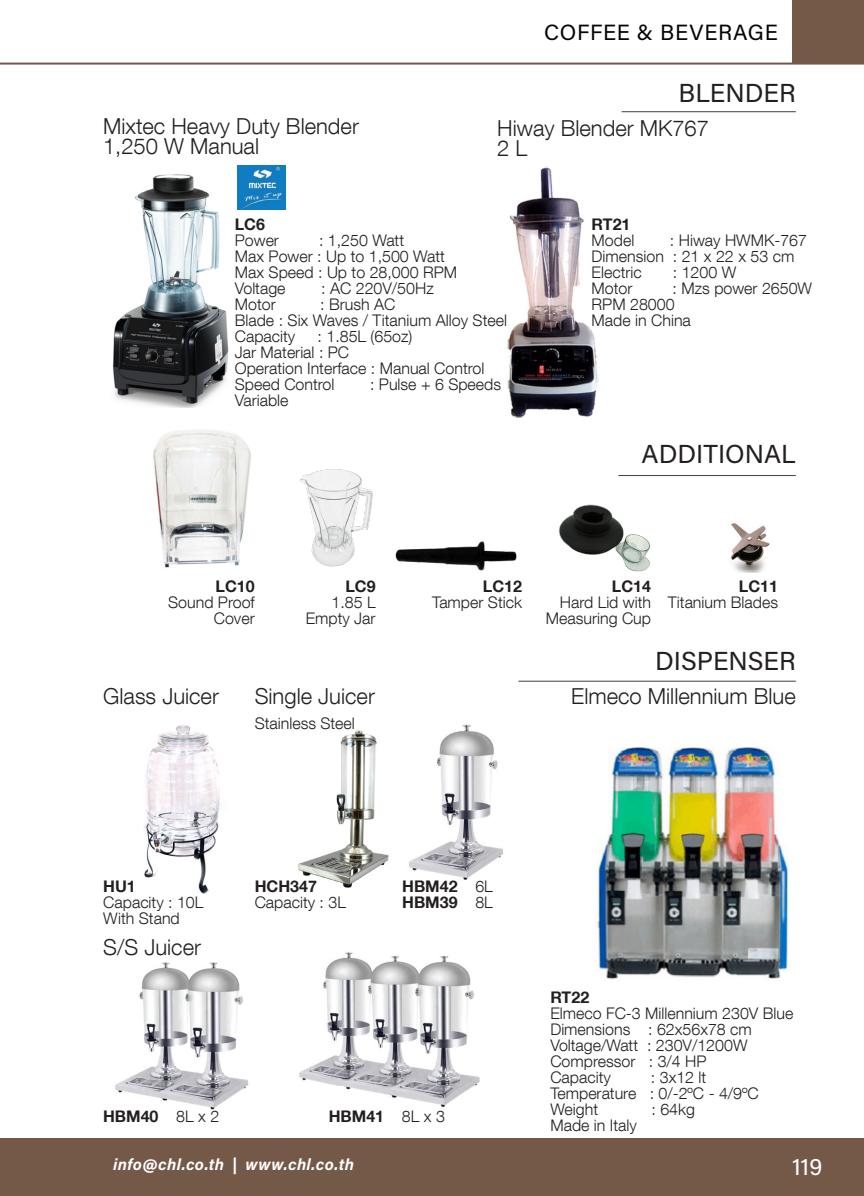
<style>
.page{position:relative;width:864px;height:1196px;background:#fff}
.page>*{position:absolute;margin:0;border:0;box-sizing:border-box;transform-origin:0 0}
.Main_product_header{font:26px "Acumin Pro";color:#231f20}
.t1{font:24px "Acumin Pro";color:#fff}
.List{font:300 22px "Helvetica Neue LT Com";color:#231f20}
.t2{font:22px "Acumin Pro";letter-spacing:.03em;color:#040503}
.Small_product_code{font:300 16px/16px "Helvetica Neue LT Com";color:#231f20}
.List-2{font:300 16px/16px "Helvetica Neue LT Com";color:#231f20;text-align:right}
.List-3{font:700 16px "Helvetica Neue LT Com";color:#231f20}
.t3{font:italic 700 16px "Acumin Pro";letter-spacing:.025em;color:#fff}
.s1{font-weight:300}
</style>
<div class="page">
<div style="left:0;top:1137px;width:864px;height:58px;background:#745949"></div>
<div style="left:792px;top:0;width:72px;height:63px;background:#745949"></div>
<hr style="left:0;top:63px;width:864px;height:2px;background:#74594a">
<img style="left:299px;top:952px;width:181px;height:156px">
<img style="left:409px;top:724px;width:95px;height:156px">
<img style="left:115px;top:962px;width:134px;height:148px">
<img style="left:298px;top:730px;width:91px;height:158px">
<img style="left:144px;top:725px;width:77px;height:168px">
<img style="left:112px;top:174px;width:117px;height:233px">
<hr style="left:622px;top:111px;width:174px;height:1px;background:#3d3f41">
<hr style="left:618px;top:475px;width:178px;height:1px;background:#3d3f41">
<hr style="left:518px;top:680px;width:278px;height:1px;background:#3d3f41">
<img style="left:507px;top:166px;width:92px;height:251px">
<img style="left:730px;top:523px;width:40px;height:50px">
<img style="left:395px;top:541px;width:122px;height:30px">
<img style="left:558px;top:504px;width:93px;height:68px">
<img style="left:299px;top:469px;width:74px;height:98px">
<img style="left:153px;top:429px;width:98px;height:139px">
<img style="left:597px;top:747px;width:192px;height:232px">
<img style="left:237px;top:165px;width:49px;height:44px">
<h3 class="t2" style="left:544px;top:17px;width:235px">COFFEE &amp; BEVERAGE</h3>
<p class="List" style="left:103px;top:112px;width:257px">Mixtec Heavy Duty Blender</p>
<p class="List" style="left:103px;top:132px;width:158px">1,250 W Manual</p>
<p class="Main_product_header" style="left:679px;top:75px;width:119px">BLENDER</p>
<p class="List" style="left:497px;top:115px;width:213px">Hiway Blender MK767</p>
<p class="List" style="left:497px;top:135px;width:32px">2 L</p>
<p class="List-3" style="left:235px;top:214px;width:32px">LC6</p>
<p class="Small_product_code" style="left:235px;top:231px;width:46px">Power</p>
<p class="Small_product_code" style="left:319px;top:231px;width:87px">: 1,250 Watt</p>
<p class="Small_product_code" style="left:235px;top:247px;width:212px">Max Power : Up to 1,500 Watt</p>
<p class="Small_product_code" style="left:235px;top:263px;width:224px">Max Speed : Up to 28,000 RPM</p>
<p class="Small_product_code" style="left:235px;top:279px;width:52px">Voltage</p>
<p class="Small_product_code" style="left:321px;top:279px;width:114px">: AC 220V/50Hz</p>
<p class="Small_product_code" style="left:235px;top:295px;width:42px">Motor</p>
<p class="Small_product_code" style="left:320px;top:295px;width:77px">: Brush AC</p>
<p class="Small_product_code" style="left:235px;top:311px;width:274px">Blade : Six Waves / Titanium Alloy Steel</p>
<p class="Small_product_code" style="left:235px;top:327px;width:62px">Capacity</p>
<p class="Small_product_code" style="left:318px;top:327px;width:96px">: 1.85L (65oz)</p>
<p class="Small_product_code" style="left:235px;top:343px;width:116px">Jar Material : PC</p>
<p class="Small_product_code" style="left:235px;top:359px;width:251px">Operation Interface : Manual Control</p>
<p class="Small_product_code" style="left:235px;top:375px;width:101px">Speed Control</p>
<p class="Small_product_code" style="left:370px;top:375px;width:133px">: Pulse + 6 Speeds</p>
<p class="Small_product_code" style="left:235px;top:391px;width:55px">Variable</p>
<p class="List-3" style="left:592px;top:214px;width:40px">RT21</p>
<p class="Small_product_code" style="left:592px;top:231px;width:44px">Model</p>
<p class="Small_product_code" style="left:670px;top:231px;width:139px">: Hiway HWMK-767</p>
<p class="Small_product_code" style="left:592px;top:247px;width:204px">Dimension : 21 x 22 x 53 cm</p>
<p class="Small_product_code" style="left:592px;top:263px;width:52px">Electric</p>
<p class="Small_product_code" style="left:673px;top:263px;width:65px">: 1200 W</p>
<p class="Small_product_code" style="left:592px;top:279px;width:42px">Motor</p>
<p class="Small_product_code" style="left:673px;top:279px;width:141px">: Mzs power 2650W</p>
<p class="Small_product_code" style="left:592px;top:295px;width:85px">RPM 28000</p>
<p class="Small_product_code" style="left:592px;top:311px;width:101px">Made in China</p>
<p class="Main_product_header" style="left:642px;top:435px;width:156px">ADDITIONAL</p>
<p class="List-3" style="left:216px;top:575px;width:41px">LC10</p>
<p class="List-2" style="left:168px;top:593px;width:88px">Sound Proof<br>Cover</p>
<p class="List-3" style="left:345px;top:575px;width:32px">LC9</p>
<p class="List-2" style="left:331px;top:593px;width:46px">1.85 L</p>
<p class="List-2" style="left:306px;top:609px;width:71px">Empty Jar</p>
<p class="List-3" style="left:483px;top:575px;width:41px">LC12</p>
<p class="List-2" style="left:432px;top:593px;width:91px">Tamper Stick</p>
<p class="List-3" style="left:612px;top:575px;width:41px">LC14</p>
<p class="List-2" style="left:560px;top:593px;width:93px">Hard Lid with</p>
<p class="List-2" style="left:546px;top:609px;width:107px">Measuring Cup</p>
<p class="List-3" style="left:739px;top:575px;width:41px">LC11</p>
<p class="List-2" style="left:668px;top:593px;width:112px">Titanium Blades</p>
<p class="Main_product_header" style="left:655px;top:643px;width:142px">DISPENSER</p>
<p class="List" style="left:103px;top:682px;width:117px">Glass Juicer</p>
<p class="List" style="left:255px;top:682px;width:122px">Single Juicer</p>
<p class="List" style="left:571px;top:682px;width:226px">Elmeco Millennium Blue</p>
<p class="Small_product_code" style="left:255px;top:715px;width:102px">Stainless Steel</p>
<p class="List-3" style="left:103px;top:876px;width:34px">HU1</p>
<p class="List-2" style="left:103px;top:894px;width:102px">Capacity : 10L</p>
<p class="List-2" style="left:103px;top:910px;width:78px">With Stand</p>
<p class="List" style="left:103px;top:933px;width:99px">S/S Juicer</p>
<p class="List-3" style="left:255px;top:876px;width:64px">HCH347</p>
<p class="List-2" style="left:255px;top:894px;width:93px">Capacity : 3L</p>
<p class="List-3" style="left:402px;top:876px;width:92px">HBM42 <span class="s1">6L</span></p>
<p class="List-3" style="left:402px;top:892px;width:92px">HBM39 <span class="s1">8L</span></p>
<p class="List-3" style="left:103px;top:1105px;width:118px">HBM40 <span class="s1">8L x 2</span></p>
<p class="List-3" style="left:329px;top:1105px;width:118px">HBM41 <span class="s1">8L x 3</span></p>
<p class="List-3" style="left:550px;top:987px;width:40px">RT22</p>
<p class="Small_product_code" style="left:550px;top:1004px;width:245px">Elmeco FC-3 Millennium 230V Blue<br>Dimensions : 62x56x78 cm</p>
<p class="Small_product_code" style="left:550px;top:1036px;width:199px">Voltage/Watt : 230V/1200W</p>
<p class="Small_product_code" style="left:550px;top:1052px;width:158px">Compressor : 3/4 HP</p>
<p class="Small_product_code" style="left:550px;top:1068px;width:62px">Capacity</p>
<p class="Small_product_code" style="left:651px;top:1068px;width:57px">: 3x12 lt</p>
<p class="Small_product_code" style="left:550px;top:1084px;width:210px">Temperature : 0/-2ºC - 4/9ºC</p>
<p class="Small_product_code" style="left:550px;top:1100px;width:49px">Weight</p>
<p class="Small_product_code" style="left:651px;top:1100px;width:45px">: 64kg</p>
<p class="Small_product_code" style="left:550px;top:1116px;width:88px">Made in Italy</p>
<p class="t3" style="left:113px;top:1152px;width:242px">info@chl.co.th | www.chl.co.th</p>
<h2 class="t1" style="left:792px;top:1150px;width:32px">119</h2>
</div>
